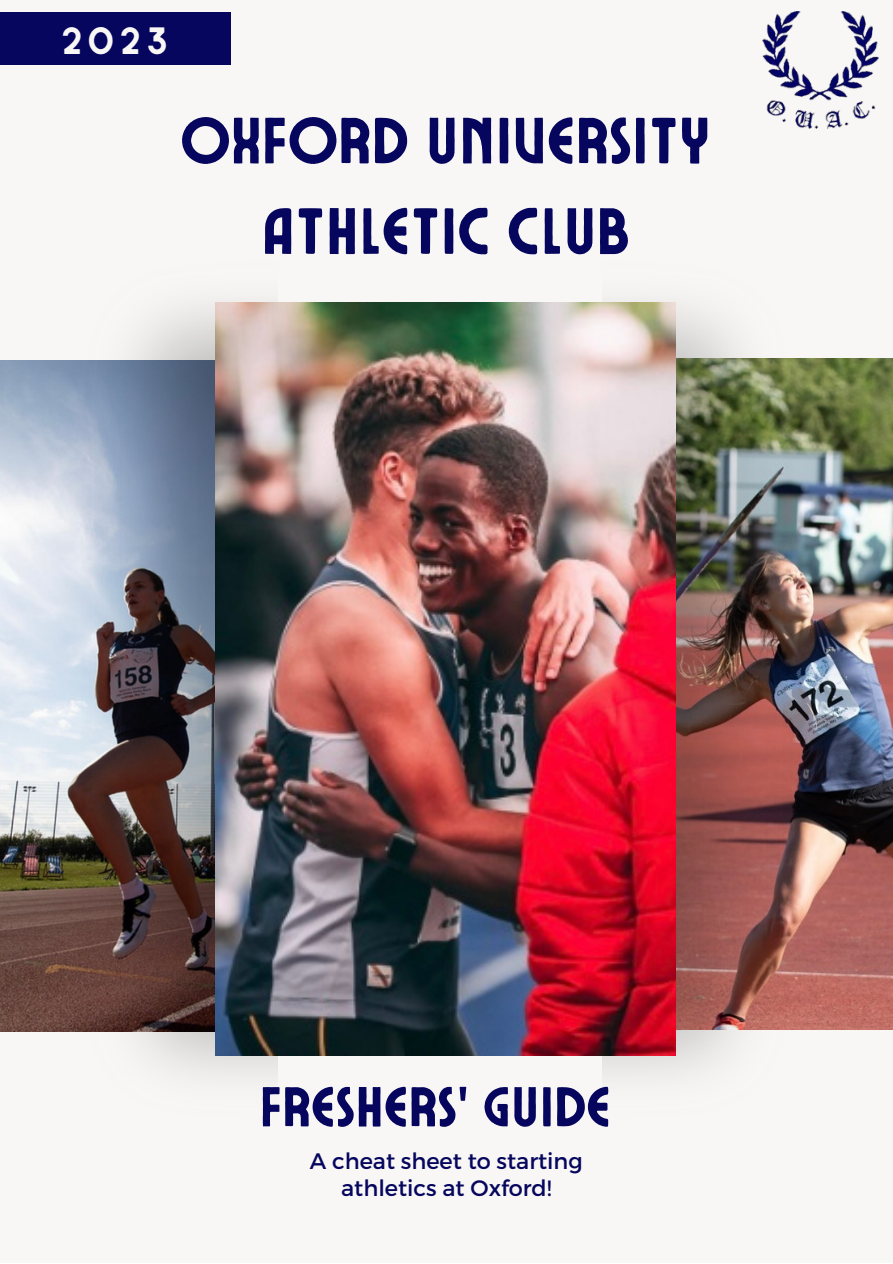
<style>
.page{position:relative;width:893px;height:1264px;background:#fff}
.page>*{position:absolute;margin:0;border:0;box-sizing:border-box;transform-origin:0 0}
.t1{font:65.25px/90.4px "Ayr Lucidity Condensed";color:#06065e;text-align:center}
.t2{font:56.1px "Ayr Lucidity Condensed";color:#06065e}
.t3{font:38.1px "Ayr Lucidity Condensed";color:#f8f7f5}
.t4{font:22.35px/27px "Montserrat";color:#06065e;text-align:center}
</style>
<div class="page">
<div style="left:0;top:0;width:892px;height:1262px;background:#f8f7f5"></div>
<img style="left:0;top:360px;width:81px;height:671px">
<img style="left:792px;top:358px;width:100px;height:671px">
<img style="left:81px;top:305px;width:196px;height:771px">
<img style="left:602px;top:302px;width:190px;height:774px">
<img style="left:215px;top:302px;width:460px;height:753px">
<div style="left:0;top:12px;width:230px;height:53px;background:#06065e"></div>
<img style="left:762px;top:12px;width:116px;height:117px">
<p class="t3" style="left:61px;top:16px;width:108px">2023</p>
<p class="t1" style="left:180px;top:92px;width:531px">OXFORD UNIVERSITY<br>ATHLETIC CLUB</p>
<p class="t2" style="left:260px;top:1070px;width:352px">FRESHERS' GUIDE</p>
<p class="t4" style="left:310px;top:1145px;width:274px">A cheat sheet to starting athletics at Oxford!</p>
</div>
